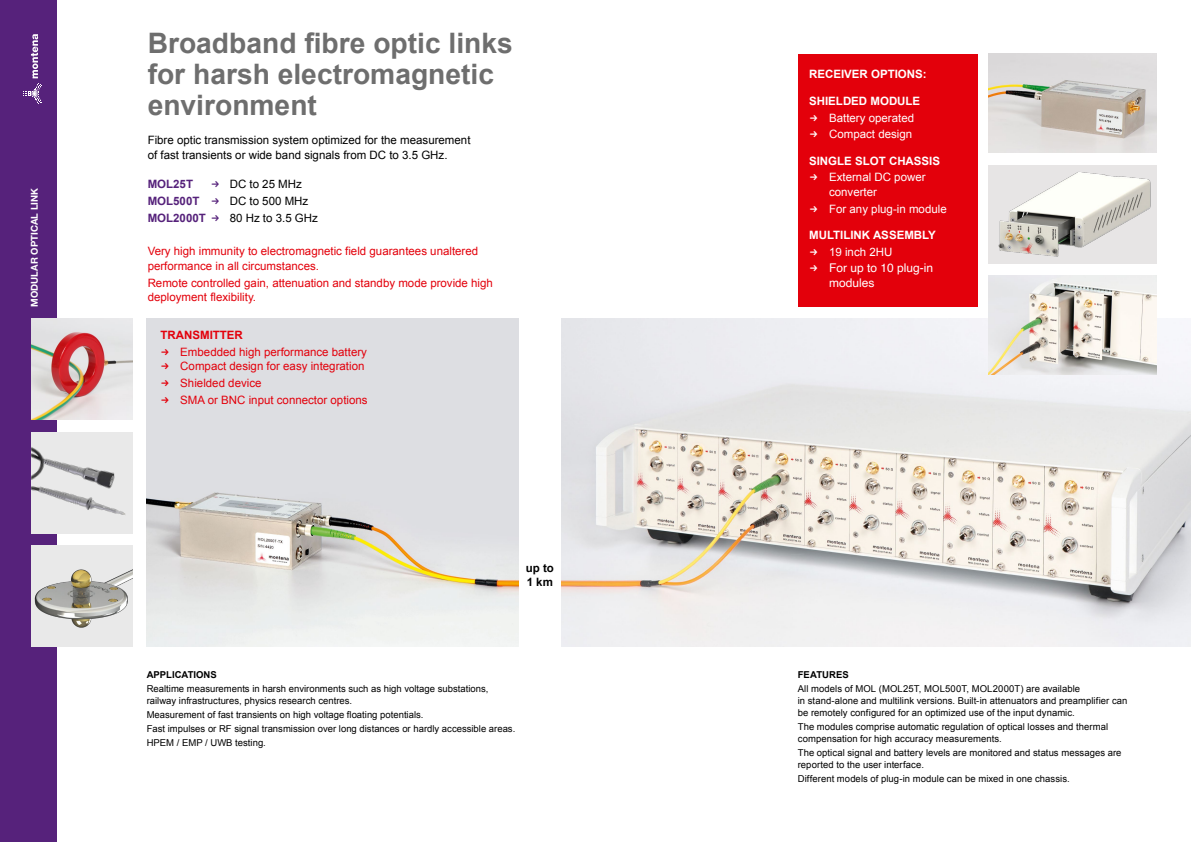
<style>
.page{position:relative;width:1191px;height:842px;background:#fff}
.page>*{position:absolute;margin:0;border:0;box-sizing:border-box;transform-origin:0 0}
.t1{font:700 28.2px/31px "Arial";color:#6e6e6e}
.t2{font:12px/14.5px "Helvetica";color:#fff}
.t3{font:11.5px/14.5px "Arial";color:#e3000b}
.t4{font:11.5px/14.5px "Arial";color:#000}
.t5{font:11.5px/16.8px "Arial";color:#fff}
.t6{font:700 11.5px "Arial";color:#fff}
.t7{font:700 11.5px "Arial";color:#56227b}
.t8{font:700 11.5px "Arial";color:#e3000b}
.t9{font:700 11.5px/14.5px "Arial";color:#000}
.t10{font:9.5px/12px "Arial";color:#000}
.t11{font:700 9.5px "Arial";color:#000}
.t12{font:700 9.5px "Helvetica Neue LT Std";letter-spacing:.005em;color:#fff}
</style>
<div class="page">
<div style="left:0;top:0;width:57px;height:842px;background:#56227b"></div>
<svg style="left:25px;top:34px;width:17px;height:70px"></svg>
<img style="left:561px;top:319px;width:630px;height:327px">
<img style="left:147px;top:319px;width:371px;height:327px">
<div style="left:31px;top:432px;width:101px;height:101px;background:#e9e9e9"></div>
<img style="left:31px;top:447px;width:95px;height:68px">
<img style="left:31px;top:319px;width:101px;height:101px">
<div style="left:31px;top:545px;width:101px;height:101px;background:#e9e9e9"></div>
<img style="left:34px;top:569px;width:98px;height:59px">
<img style="left:988px;top:165px;width:169px;height:98px">
<img style="left:988px;top:54px;width:169px;height:99px">
<img style="left:988px;top:275px;width:169px;height:99px">
<div style="left:797px;top:54px;width:180px;height:253px;background:#e3000b"></div>
<svg style="left:161px;top:349px;width:22px;height:8px"></svg>
<svg style="left:161px;top:363px;width:22px;height:8px"></svg>
<svg style="left:161px;top:380px;width:22px;height:8px"></svg>
<svg style="left:161px;top:397px;width:22px;height:8px"></svg>
<p class="t12" style="left:28px;top:307px;width:121px;rotate:-90deg">MODULAR OPTICAL LINK</p>
<h1 class="t1" style="left:148px;top:29px;width:367px">Broadband fibre optic links for harsh electromagnetic environment</h1>
<p class="t4" style="left:148px;top:133px;width:324px">Fibre optic transmission system optimized for the measurement of fast transients or wide band signals from DC to 3.5 GHz.</p>
<p class="t7" style="left:148px;top:176px;width:47px">MOL25T</p>
<p class="t4" style="left:230px;top:177px;width:74px">DC to 25 MHz</p>
<p class="t7" style="left:148px;top:193px;width:53px">MOL500T</p>
<p class="t4" style="left:230px;top:193px;width:80px">DC to 500 MHz</p>
<p class="t7" style="left:148px;top:210px;width:60px">MOL2000T</p>
<p class="t4" style="left:230px;top:210px;width:90px">80 Hz to 3.5 GHz</p>
<p class="t3" style="left:148px;top:244px;width:332px">Very high immunity to electromagnetic field guarantees unaltered performance in all circumstances.</p>
<p class="t3" style="left:148px;top:276px;width:347px">Remote controlled gain, attenuation and standby mode provide high deployment flexibility.</p>
<p class="t8" style="left:160px;top:327px;width:84px">TRANSMITTER</p>
<p class="t3" style="left:180px;top:345px;width:188px">Embedded high performance battery<br>Compact design for easy integration</p>
<p class="t3" style="left:180px;top:375px;width:189px;line-height:16.9px">Shielded device<br>SMA or BNC input connector options</p>
<p class="t9" style="left:526px;top:561px;width:30px">up to<br>1 km</p>
<p class="t11" style="left:147px;top:668px;width:72px">APPLICATIONS</p>
<p class="t10" style="left:147px;top:682px;width:343px">Realtime measurements in harsh environments such as high voltage substations, railway infrastructures, physics research centres.</p>
<p class="t10" style="left:147px;top:707px;width:370px;line-height:14px">Measurement of fast transients on high voltage floating potentials.<br>Fast impulses or RF signal transmission over long distances or hardly accessible areas.<br>HPEM / EMP / UWB testing.</p>
<p class="t6" style="left:809px;top:67px;width:119px">RECEIVER OPTIONS:</p>
<p class="t6" style="left:809px;top:93px;width:113px">SHIELDED MODULE</p>
<p class="t5" style="left:829px;top:109px;width:87px">Battery operated<br>Compact design</p>
<p class="t6" style="left:809px;top:153px;width:132px">SINGLE SLOT CHASSIS</p>
<p class="t5" style="left:829px;top:170px;width:98px;line-height:14.5px">External DC power converter</p>
<p class="t5" style="left:829px;top:200px;width:119px">For any plug-in module</p>
<p class="t6" style="left:809px;top:227px;width:128px">MULTILINK ASSEMBLY</p>
<p class="t5" style="left:829px;top:243px;width:65px">19 inch 2HU</p>
<p class="t2" style="left:829px;top:261px;width:106px">For up to 10 plug-in modules</p>
<p class="t11" style="left:797px;top:668px;width:53px">FEATURES</p>
<p class="t10" style="left:797px;top:682px;width:331px">All models of MOL (MOL25T, MOL500T, MOL2000T) are available<br>in stand-alone and multilink versions. Built-in attenuators and preamplifier can be remotely configured for an optimized use of the input dynamic.</p>
<p class="t10" style="left:797px;top:720px;width:312px">The modules comprise automatic regulation of optical losses and thermal compensation for high accuracy measurements.</p>
<p class="t10" style="left:797px;top:746px;width:325px">The optical signal and battery levels are monitored and status messages are reported to the user interface.</p>
<p class="t10" style="left:797px;top:772px;width:273px">Different models of plug-in module can be mixed in one chassis.</p>
</div>
